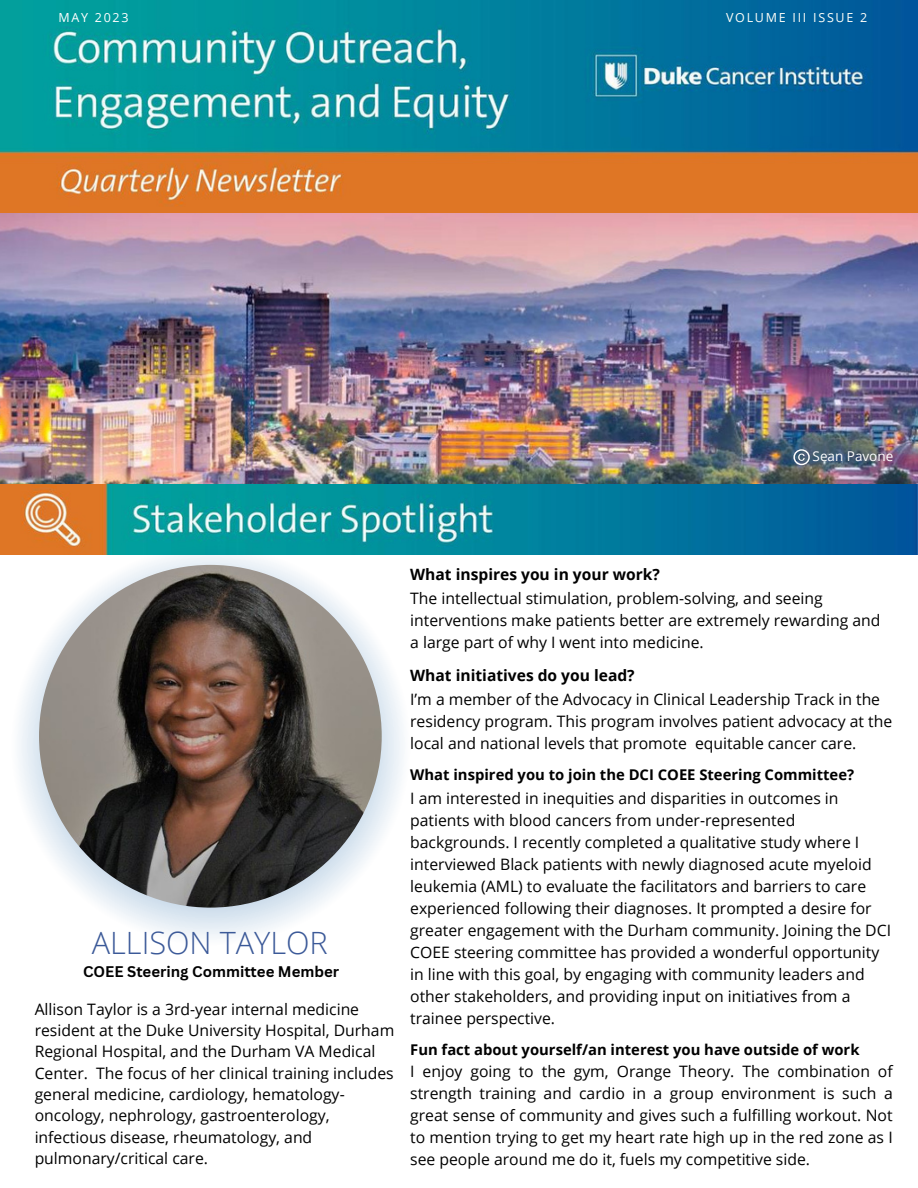
<style>
.page{position:relative;width:918px;height:1188px;background:#fff}
.page>*{position:absolute;margin:0;border:0;box-sizing:border-box;transform-origin:0 0}
.t1{font:300 30.75px "Open Sans";color:#3b5998}
.t2{font:15.75px/21.9px "Open Sans";color:#000}
.t3{font:700 15.6px "Open Sans";color:#000}
.t4{font:700 15px "Canva Sans";color:#000}
.t5{font:700 14.85px "Open Sans";color:#000}
.t6{font:13.5px "Open Sans";color:#fff}
.t7{font:12.45px "Open Sans";letter-spacing:.14em;color:#fffff9}
.t8{font:12.45px "Open Sans";letter-spacing:.14em;color:#fff}
</style>
<div class="page">
<img style="left:0;top:0;width:918px;height:555px">
<svg style="left:0;top:528px;width:428px;height:410px"></svg>
<img style="left:39px;top:565px;width:343px;height:343px;border-radius:50%">
<svg style="left:793px;top:449px;width:17px;height:16px"></svg>
<p class="t8" style="left:58px;top:9px;width:72px">MAY 2023</p>
<p class="t7" style="left:726px;top:9px;width:143px">VOLUME III ISSUE 2</p>
<p class="t6" style="left:813px;top:447px;width:82px">Sean Pavone</p>
<p class="t1" style="left:92px;top:922px;width:238px">ALLISON TAYLOR</p>
<p class="t4" style="left:83px;top:961px;width:258px">COEE Steering Committee Member</p>
<p class="t2" style="left:35px;top:998px;width:361px;line-height:21.5px">Allison Taylor is a 3rd-year internal medicine resident at the Duke University Hospital, Durham Regional Hospital, and the Durham VA Medical Center. The focus of her clinical training includes general medicine, cardiology, hematology&shy;oncology, nephrology, gastroenterology, infectious disease, rheumatology, and pulmonary/critical care.</p>
<h3 class="t3" style="left:410px;top:563px;width:251px">What inspires you in your work?</h3>
<p class="t2" style="left:410px;top:587px;width:472px">The intellectual stimulation, problem-solving, and seeing interventions make patients better are extremely rewarding and a large part of why I went into medicine.</p>
<h3 class="t3" style="left:410px;top:664px;width:226px">What initiatives do you lead?</h3>
<p class="t2" style="left:410px;top:688px;width:483px">I’m a member of the Advocacy in Clinical Leadership Track in the residency program. This program involves patient advocacy at the local and national levels that promote equitable cancer care.</p>
<h3 class="t5" style="left:410px;top:765px;width:445px">What inspired you to join the DCI COEE Steering Committee?</h3>
<p class="t2" style="left:410px;top:787px;width:482px">I am interested in inequities and disparities in outcomes in patients with blood cancers from under-represented backgrounds. I recently completed a qualitative study where I interviewed Black patients with newly diagnosed acute myeloid leukemia (AML) to evaluate the facilitators and barriers to care experienced following their diagnoses. It prompted a desire for greater engagement with the Durham community. Joining the DCI COEE steering committee has provided a wonderful opportunity in line with this goal, by engaging with community leaders and other stakeholders, and providing input on initiatives from a trainee perspective.</p>
<h4 class="t5" style="left:410px;top:1040px;width:451px">Fun fact about yourself/an interest you have outside of work</h4>
<p class="t2" style="left:410px;top:1060px;width:484px;text-align:justify">I enjoy going to the gym, Orange Theory. The combination of strength training and cardio in a group environment is such a great sense of community and gives such a fulfilling workout. Not to mention trying to get my heart rate high up in the red zone as I see people around me do it, fuels my competitive side.</p>
</div>
